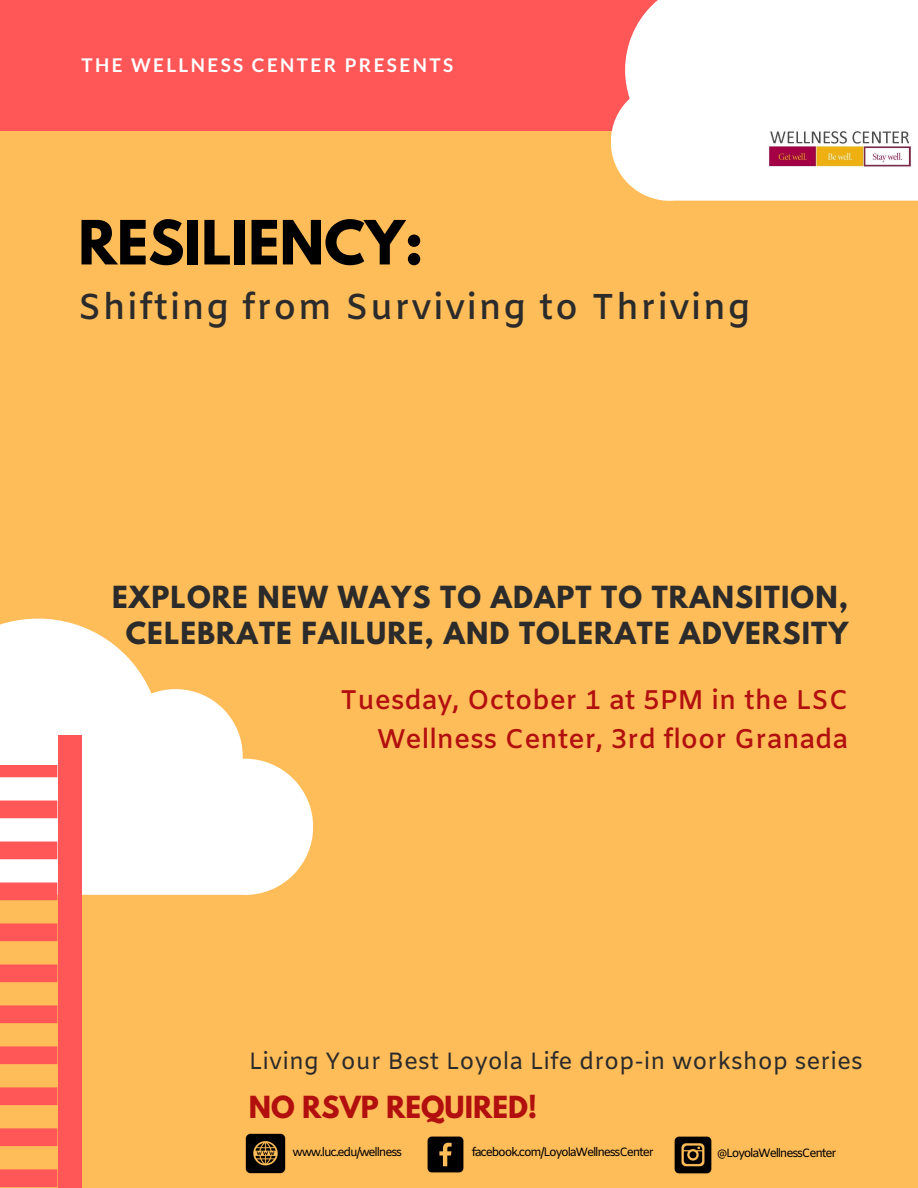
<style>
.page{position:relative;width:918px;height:1188px;background:#ffbd59}
.page>*{position:absolute;margin:0;border:0;box-sizing:border-box;transform-origin:0 0}
.t1{font:700 54px "League Spartan";color:#000}
.t2{font:600 36px "Amiko";letter-spacing:.045em;color:#2b2b2b}
.t3{font:700 27px/36.3px "League Spartan";letter-spacing:.04em;color:#2b2b2b;text-align:center}
.t4{font:600 27px/38.8px "Amiko";color:#b20f0f;text-align:right}
.t5{font:700 27px "League Spartan";color:#b20f0f}
.t6{font:23.55px "Amiko";color:#2b2b2b}
.t7{font:700 18.9px "Lato";letter-spacing:.13em;color:#fff}
.t8{font:12px "Amiko";letter-spacing:-.1em;color:#000}
</style>
<div class="page">
<div style="left:0;top:0;width:918px;height:130px;background:#ff5757"></div>
<div style="left:611px;top:0;width:307px;height:201px;background:#fff"></div>
<svg style="left:0;top:619px;width:312px;height:276px;fill:#fff"></svg>
<svg style="left:0;top:766px;width:57px;height:421px"></svg>
<div style="left:58px;top:735px;width:24px;height:453px;background:#ff5757"></div>
<img style="left:767px;top:130px;width:145px;height:38px">
<img style="left:427px;top:1136px;width:37px;height:37px">
<img style="left:674px;top:1136px;width:38px;height:38px">
<img style="left:245px;top:1133px;width:41px;height:41px">
<h3 class="t7" style="left:81px;top:53px;width:373px">THE WELLNESS CENTER PRESENTS</h3>
<h1 class="t1" style="left:78px;top:216px;width:347px">RESILIENCY:</h1>
<h2 class="t2" style="left:78px;top:285px;width:673px">Shifting from Surviving to Thriving</h2>
<h3 class="t3" style="left:112px;top:582px;width:738px">EXPLORE NEW WAYS TO ADAPT TO TRANSITION,<br>CELEBRATE FAILURE, AND TOLERATE ADVERSITY</h3>
<h3 class="t4" style="left:340px;top:683px;width:509px">Tuesday, October 1 at 5PM in the LSC<br>Wellness Center, 3rd floor Granada</h3>
<h3 class="t6" style="left:249px;top:1047px;width:616px">Living Your Best Loyola Life drop-in workshop series</h3>
<h3 class="t5" style="left:249px;top:1094px;width:290px">NO RSVP REQUIRED!</h3>
<p class="t8" style="left:293px;top:1145px;width:111px">www.luc.edu/wellness</p>
<p class="t8" style="left:472px;top:1145px;width:184px">facebook.com/LoyolaWellnessCenter</p>
<p class="t8" style="left:717px;top:1146px;width:121px">@LoyolaWellnessCenter</p>
</div>
